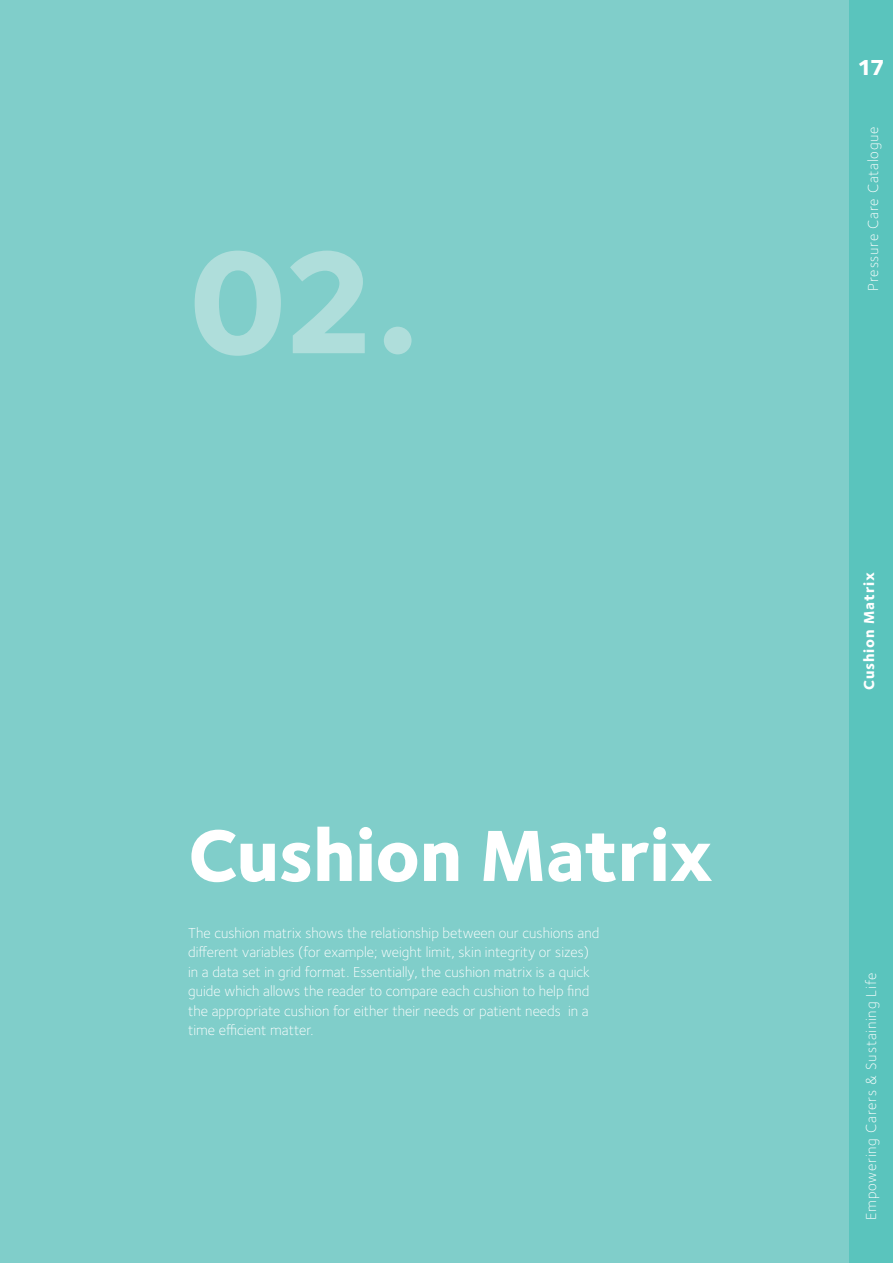
<style>
.page{position:relative;width:893px;height:1263px;background:#fff}
.page>*{position:absolute;margin:0;border:0;box-sizing:border-box;transform-origin:0 0}
.t1{font:800 150px "Foundry Sterling";color:#afdedb}
.t2{font:800 75px "Foundry Sterling";letter-spacing:-.01em;color:#fff}
.t3{font:800 22.5px "Foundry Sterling";color:#fff}
.t4{font:300 15px/19.5px "Foundry Sterling";color:#fff}
.t5{font:300 15px "Foundry Sterling";letter-spacing:.05em;color:#fff}
.t6{font:300 15px "Foundry Sterling";letter-spacing:.055em;color:#fff}
.t7{font:800 15px "Foundry Sterling";letter-spacing:.06em;color:#fff}
</style>
<div class="page">
<div style="left:0;top:0;width:871px;height:1263px;background:#80ceca"></div>
<div style="left:850px;top:0;width:43px;height:1263px;background:#5ac4bd"></div>
<h1 class="t1" style="left:188px;top:209px;width:234px">02.</h1>
<h2 class="t2" style="left:188px;top:809px;width:527px">Cushion Matrix</h2>
<p class="t4" style="left:188px;top:923px;width:413px">The cushion matrix shows the relationship between our cushions and different variables (for example; weight limit, skin integrity or sizes) in a data set in grid format. Essentially, the cushion matrix is a quick guide which allows the reader to compare each cushion to help find the appropriate cushion for either their needs or patient needs in a time efficient matter.</p>
<h3 class="t3" style="left:857px;top:54px;width:29px">17</h3>
<p class="t6" style="left:864px;top:291px;width:166px;rotate:-90deg">Pressure Care Catalogue</p>
<p class="t7" style="left:860px;top:690px;width:119px;rotate:-90deg">Cushion Matrix</p>
<p class="t5" style="left:862px;top:1220px;width:249px;rotate:-90deg">Empowering Carers &amp; Sustaining Life</p>
</div>
